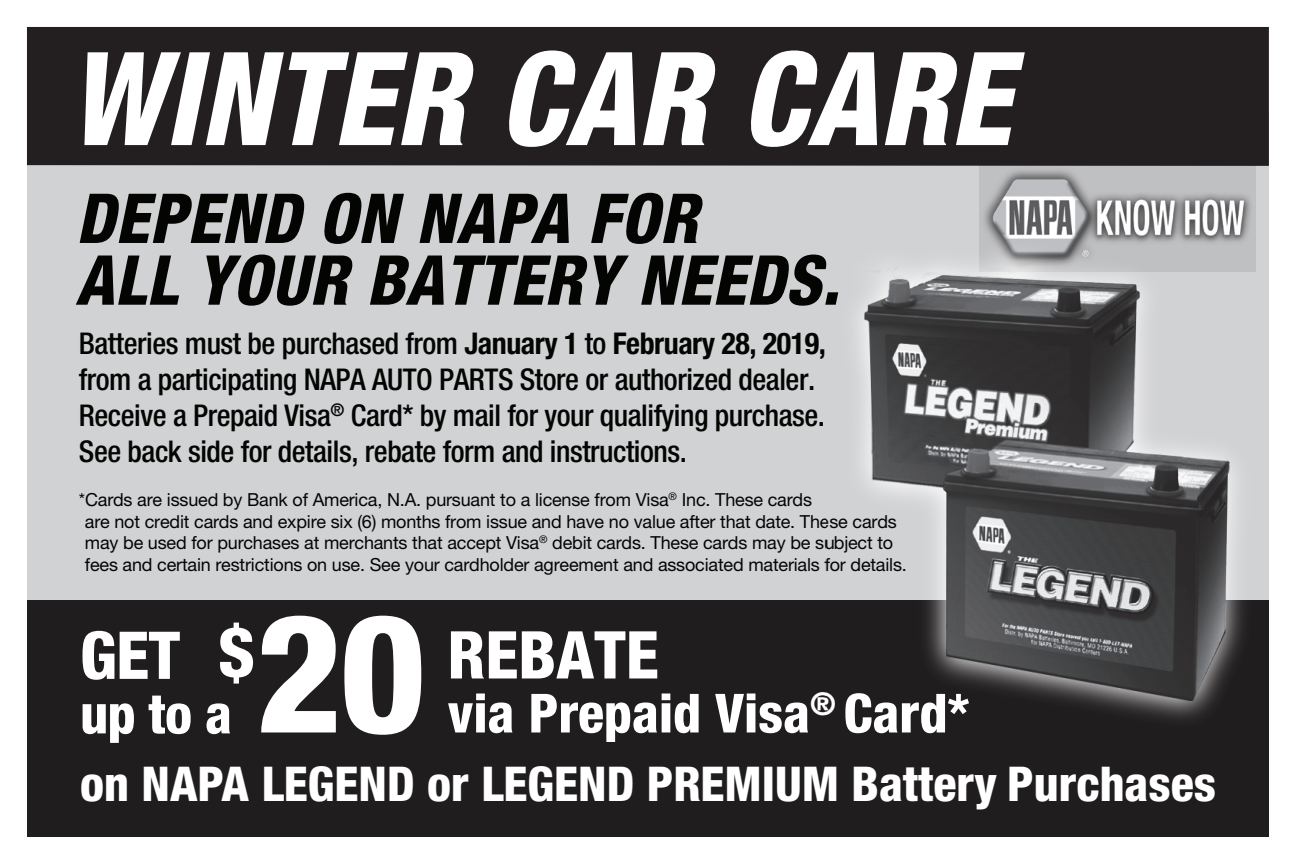
<style>
.page{position:relative;width:1296px;height:864px;background:#fff}
.page>*{position:absolute;margin:0;border:0;box-sizing:border-box;transform-origin:0 0}
.t1{font:800 condensed 165px "Helvetica Neue LT Std";color:#fff}
.t2{font:800 condensed 69px "Helvetica Neue LT Std";color:#fff}
.t3{font:800 condensed 66px "Helvetica Neue LT Std";color:#fff}
.t4{font:800 condensed 54px "Helvetica Neue LT Std";color:#fff}
.t5{font:800 condensed 48px "Helvetica Neue LT Std";color:#fff}
.t6{font:500 condensed 30px/36px "Helvetica Neue LT Std";letter-spacing:-.015em;color:#040503}
.t7{font:18px/21.6px "Helvetica Neue LT Std";letter-spacing:-.01em;color:#040503}
.s1{font-weight:700}
</style>
<div class="page">
<div style="left:27px;top:113px;width:1242px;height:581px;background:#d1d2d4"></div>
<div style="left:27px;top:27px;width:1242px;height:139px;background:#231f20"></div>
<svg style="left:84px;top:52px;width:390px;height:93px"></svg>
<svg style="left:509px;top:50px;width:126px;height:97px"></svg>
<svg style="left:643px;top:52px;width:73px;height:93px"></svg>
<svg style="left:751px;top:50px;width:126px;height:97px"></svg>
<svg style="left:885px;top:52px;width:140px;height:93px"></svg>
<svg style="left:80px;top:194px;width:225px;height:49px"></svg>
<svg style="left:324px;top:193px;width:80px;height:51px"></svg>
<svg style="left:420px;top:194px;width:149px;height:49px"></svg>
<svg style="left:591px;top:193px;width:112px;height:51px"></svg>
<svg style="left:76px;top:256px;width:103px;height:49px"></svg>
<svg style="left:206px;top:255px;width:147px;height:51px"></svg>
<svg style="left:370px;top:256px;width:74px;height:49px"></svg>
<svg style="left:453px;top:256px;width:176px;height:49px"></svg>
<svg style="left:641px;top:255px;width:185px;height:51px"></svg>
<div style="left:27px;top:600px;width:1242px;height:236px;background:#201d1e"></div>
<img style="left:977px;top:165px;width:287px;height:64px">
<img style="left:826px;top:229px;width:430px;height:491px">
<img style="left:838px;top:260px;width:418px;height:454px">
<p class="t6" style="left:79px;top:325px;width:748px">Batteries must be purchased from <span class="s1">January 1</span> to <span class="s1">February 28, 2019, </span>from a participating NAPA AUTO PARTS Store or authorized dealer.<br>Receive a Prepaid Visa<sup>®</sup> Card* by mail for your qualifying purchase.<br>See back side for details, rebate form and instructions.</p>
<p class="t7" style="left:85px;top:489px;width:824px;text-indent:-6px">*Cards are issued by Bank of America, N.A. pursuant to a license from Visa<sup>®</sup> Inc. These cards<br>are not credit cards and expire six (6) months from issue and have no value after that date. These cards may be used for purchases at merchants that accept Visa<sup>®</sup> debit cards. These cards may be subject to fees and certain restrictions on use. See your cardholder agreement and associated materials for details.</p>
<h2 class="t2" style="left:219px;top:609px;width:37px">$</h2>
<h1 class="t1" style="left:256px;top:572px;width:172px">20</h1>
<h3 class="t3" style="left:80px;top:615px;width:102px">GET</h3>
<h3 class="t3" style="left:448px;top:614px;width:213px">REBATE</h3>
<h3 class="t4" style="left:80px;top:681px;width:153px">up to a</h3>
<h3 class="t5" style="left:80px;top:755px;width:1137px">on NAPA LEGEND or LEGEND PREMIUM Battery Purchases</h3>
<h3 class="t4" style="left:448px;top:680px;width:524px">via Prepaid Visa<sup>®</sup> Card*</h3>
</div>
